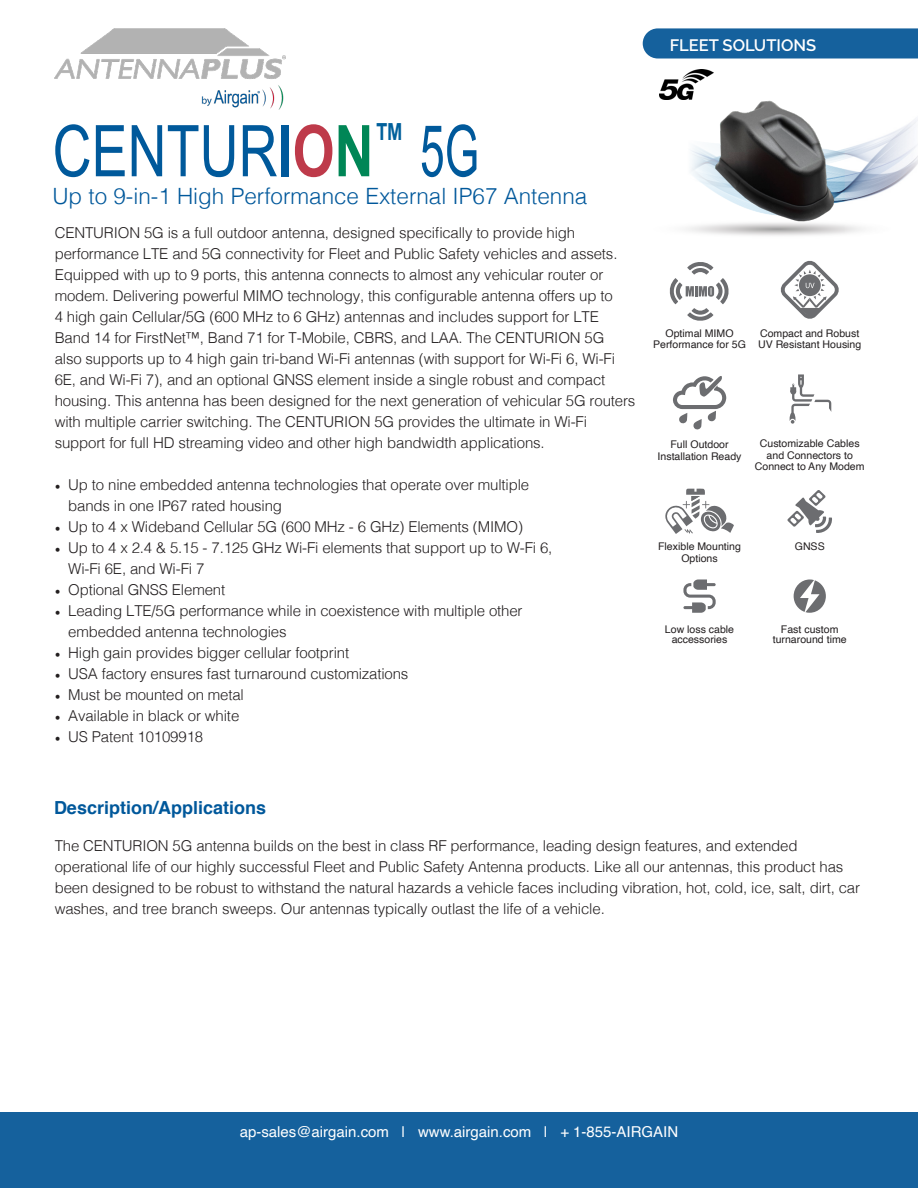
<style>
.page{position:relative;width:918px;height:1188px;background:#fff}
.page>*{position:absolute;margin:0;border:0;box-sizing:border-box;transform-origin:0 0}
.t1{font:71.4px "Arial";color:#00599b;scale:.76 1}
.t2{font:300 22.5px "Helvetica";color:#00589b}
.t3{font:700 18px "Helvetica";color:#00589b}
.t4{font:600 16.5px "Raleway";color:#fff}
.t5{font:300 15px/21px "Helvetica";letter-spacing:-.01em;color:#231f20}
.t6{font:15px "Helvetica";color:#fff}
.t7{font:10.5px/9.9px "Helvetica";color:#231f20;text-align:center}
.s1{font-weight:700}
.s2{font-weight:700;color:#be3a4a}
.s3{font-weight:700;color:#008656}
.s4{font-family:"Arial Narrow"}
.s5{font-family:"Minion Pro";font-weight:400}
</style>
<div class="page">
<svg style="left:643px;top:28px;width:275px;height:31px"></svg>
<div style="left:0;top:1112px;width:918px;height:76px;background:#15619d"></div>
<img style="left:54px;top:28px;width:231px;height:81px">
<img style="left:659px;top:69px;width:259px;height:167px">
<svg style="left:665px;top:489px;width:69px;height:45px"></svg>
<svg style="left:673px;top:376px;width:53px;height:53px"></svg>
<svg style="left:670px;top:262px;width:59px;height:59px"></svg>
<svg style="left:683px;top:579px;width:33px;height:34px"></svg>
<svg style="left:780px;top:260px;width:59px;height:59px"></svg>
<svg style="left:790px;top:374px;width:41px;height:50px"></svg>
<svg style="left:787px;top:490px;width:45px;height:43px"></svg>
<svg style="left:794px;top:579px;width:32px;height:34px"></svg>
<img style="left:660px;top:70px;width:53px;height:30px">
<img style="left:709px;top:92px;width:132px;height:135px">
<p class="t4" style="left:670px;top:36px;width:148px">FLEET SOLUTIONS</p>
<p class="t1" style="left:53px;top:104px;width:563px">CENTUR<span class="s1">I</span><span class="s2">O</span><span class="s3">N</span><sup>™</sup> <span class="s4">5G</span></p>
<p class="t2" style="left:52px;top:177px;width:537px">Up to 9-in-1 High Performance External IP67 Antenna</p>
<p class="t5" style="left:55px;top:221px;width:582px">CENTURION 5G is a full outdoor antenna, designed specifically to provide high performance LTE and 5G connectivity for Fleet and Public Safety vehicles and assets.<br>Equipped with up to 9 ports, this antenna connects to almost any vehicular router or modem. Delivering powerful MIMO technology, this configurable antenna offers up to<br>4 high gain Cellular/5G (600 MHz to 6 GHz) antennas and includes support for LTE Band 14 for FirstNet™, Band 71 for T-Mobile, CBRS, and LAA. The CENTURION 5G<br>also supports up to 4 high gain tri-band Wi-Fi antennas (with support for Wi-Fi 6, Wi-Fi 6E, and Wi-Fi 7), and an optional GNSS element inside a single robust and compact housing. This antenna has been designed for the next generation of vehicular 5G routers with multiple carrier switching. The CENTURION 5G provides the ultimate in Wi-Fi support for full HD streaming video and other high bandwidth applications.</p>
<p class="t5" style="left:55px;top:473px;width:476px"><span class="s5">•</span> Up to nine embedded antenna technologies that operate over multiple</p>
<p class="t5" style="left:68px;top:494px;width:215px">bands in one IP67 rated housing</p>
<p class="t5" style="left:55px;top:515px;width:470px"><span class="s5">•</span> Up to 4 x Wideband Cellular 5G (600 MHz - 6 GHz) Elements (MIMO)</p>
<p class="t5" style="left:68px;top:536px;width:486px;text-indent:-14px"><span class="s5">•</span> Up to 4 x 2.4 &amp; 5.15 - 7.125 GHz Wi-Fi elements that support up to W-Fi 6,<br>Wi-Fi 6E, and Wi-Fi 7</p>
<p class="t5" style="left:55px;top:578px;width:172px"><span class="s5">•</span> Optional GNSS Element</p>
<p class="t5" style="left:68px;top:599px;width:456px;text-indent:-14px"><span class="s5">•</span> Leading LTE/5G performance while in coexistence with multiple other embedded antenna technologies</p>
<p class="t5" style="left:55px;top:641px;width:296px"><span class="s5">•</span> High gain provides bigger cellular footprint</p>
<p class="t5" style="left:55px;top:662px;width:355px"><span class="s5">•</span> USA factory ensures fast turnaround customizations</p>
<p class="t5" style="left:55px;top:683px;width:191px"><span class="s5">•</span> Must be mounted on metal</p>
<p class="t5" style="left:55px;top:704px;width:186px"><span class="s5">•</span> Available in black or white</p>
<p class="t5" style="left:55px;top:725px;width:150px"><span class="s5">•</span> US Patent 10109918</p>
<p class="t7" style="left:666px;top:328px;width:70px">Optimal MIMO</p>
<p class="t7" style="left:653px;top:340px;width:94px">Performance for 5G</p>
<p class="t7" style="left:760px;top:328px;width:101px">Compact and Robust</p>
<p class="t7" style="left:758px;top:340px;width:105px">UV Resistant Housing</p>
<p class="t7" style="left:671px;top:439px;width:60px">Full Outdoor</p>
<p class="t7" style="left:658px;top:451px;width:85px">Installation Ready</p>
<p class="t7" style="left:760px;top:438px;width:101px">Customizable Cables</p>
<p class="t7" style="left:767px;top:450px;width:88px">and Connectors to</p>
<p class="t7" style="left:755px;top:462px;width:111px">Connect to Any Modem</p>
<p class="t7" style="left:658px;top:541px;width:84px">Flexible Mounting</p>
<p class="t7" style="left:681px;top:553px;width:38px">Options</p>
<p class="t7" style="left:665px;top:625px;width:71px">Low loss cable accessories</p>
<p class="t7" style="left:795px;top:542px;width:31px">GNSS</p>
<p class="t7" style="left:773px;top:625px;width:75px">Fast custom turnaround time</p>
<p class="t3" style="left:54px;top:793px;width:214px">Description/Applications</p>
<p class="t5" style="left:55px;top:834px;width:807px">The CENTURION 5G antenna builds on the best in class RF performance, leading design features, and extended operational life of our highly successful Fleet and Public Safety Antenna products. Like all our antennas, this product has been designed to be robust to withstand the natural hazards a vehicle faces including vibration, hot, cold, ice, salt, dirt, car washes, and tree branch sweeps. Our antennas typically outlast the life of a vehicle.</p>
<p class="t6" style="left:240px;top:1120px;width:440px">ap-sales@airgain.com | www.airgain.com | + 1-855-AIRGAIN</p>
</div>
